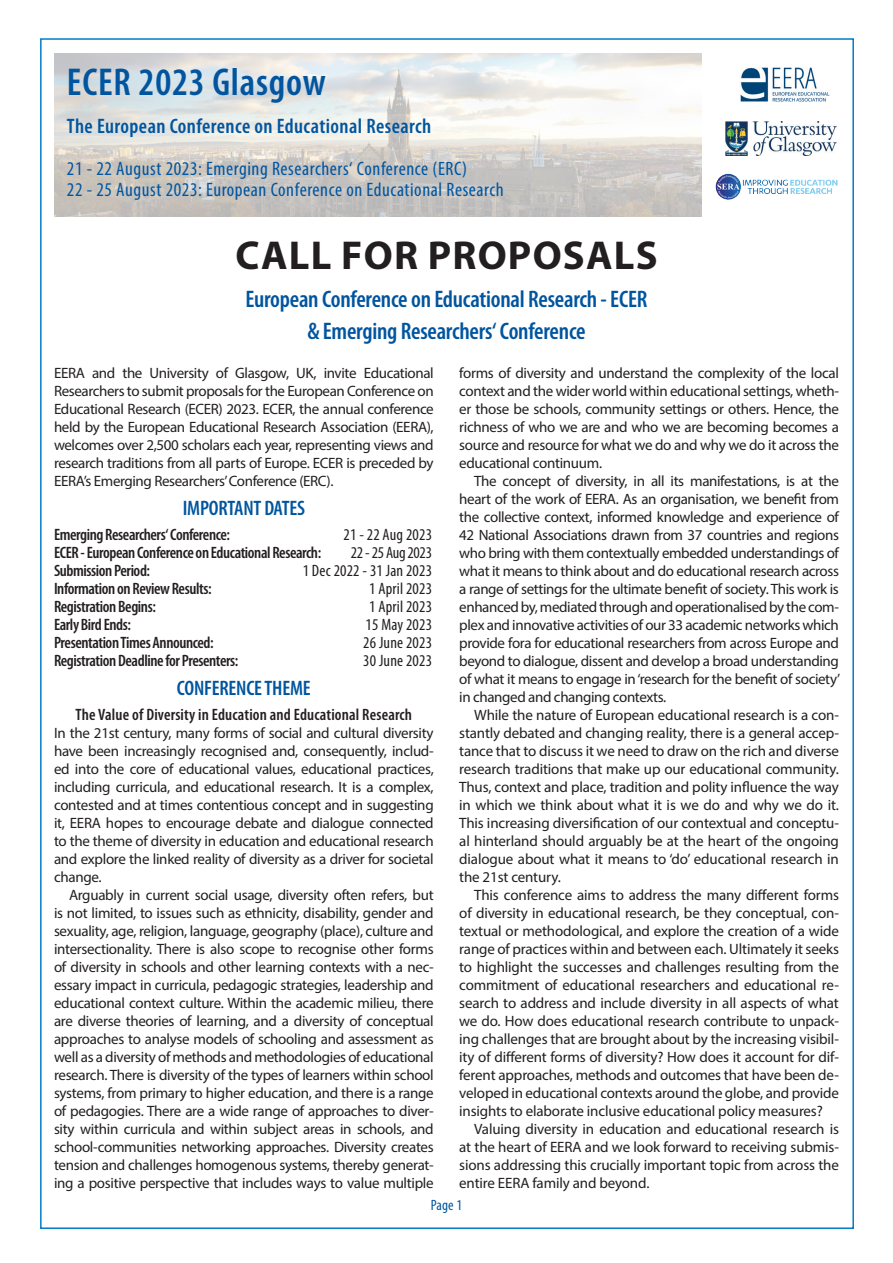
<style>
.page{position:relative;width:893px;height:1263px;background:#fff}
.page>*{position:absolute;margin:0;border:0;box-sizing:border-box;transform-origin:0 0}
.t1{font:700 40.5px "Myriad Pro";letter-spacing:.03em;color:#231f20}
.t2{font:600 condensed 39px "Myriad Pro";letter-spacing:.02em;color:#01559f}
.t3{font:600 condensed 24px/32px "Myriad Pro";letter-spacing:-.01em;color:#01559f;text-align:center}
.t4{font:600 condensed 21px "Myriad Pro";letter-spacing:.01em;color:#01559f}
.t5{font:600 condensed 21px "Myriad Pro";letter-spacing:-.01em;color:#01559f}
.t6{font:condensed 19.5px/21.5px "Myriad Pro";letter-spacing:.03em;color:#01559f}
.t7{font:600 condensed 16.5px "Myriad Pro";letter-spacing:-.025em;color:#231f20}
.t8{font:condensed 16.5px "Myriad Pro";letter-spacing:.01em;color:#231f20}
.t9{font:600 condensed 16.5px "Myriad Pro";letter-spacing:.01em;color:#231f20}
.t10{font:condensed 16.5px "Myriad Pro";letter-spacing:-.02em;color:#231f20}
.t11{font:15px/18px "Myriad Pro";letter-spacing:-.02em;color:#231f20;text-align:justify}
.t12{font:condensed 15px "Myriad Pro";color:#01559f}
</style>
<div class="page">
<img style="left:54px;top:54px;width:648px;height:163px">
<img style="left:725px;top:121px;width:111px;height:35px">
<img style="left:715px;top:173px;width:123px;height:27px">
<img style="left:740px;top:67px;width:90px;height:35px">
<h2 class="t2" style="left:67px;top:58px;width:260px">ECER 2023 Glasgow</h2>
<h3 class="t4" style="left:67px;top:113px;width:366px">The European Conference on Educational Research</h3>
<h3 class="t6" style="left:67px;top:157px;width:438px">21 - 22 August 2023: Emerging Researchers‘ Conference (ERC)<br>22 - 25 August 2023: European Conference on Educational Research</h3>
<h1 class="t1" style="left:235px;top:228px;width:424px">CALL FOR PROPOSALS</h1>
<h3 class="t3" style="left:246px;top:282px;width:403px">European Conference on Educational Research - ECER &amp; Emerging Researchers‘ Conference</h3>
<p class="t11" style="left:54px;top:364px;width:381px">EERA and the University of Glasgow, UK, invite Educational Researchers to submit proposals for the European Conference on Educational Research (ECER) 2023. ECER, the annual conference held by the European Educational Research Association (EERA), welcomes over 2,500 scholars each year, representing views and research traditions from all parts of Europe. ECER is preceded by EERA’s Emerging Researchers’ Conference (ERC).</p>
<h3 class="t5" style="left:183px;top:495px;width:124px">IMPORTANT DATES</h3>
<p class="t7" style="left:54px;top:524px;width:178px">Emerging Researchers‘ Conference:</p>
<p class="t8" style="left:344px;top:525px;width:90px">21 - 22 Aug 2023</p>
<p class="t7" style="left:54px;top:542px;width:269px">ECER - European Conference on Educational Research:</p>
<p class="t10" style="left:351px;top:543px;width:83px">22 - 25 Aug 2023</p>
<p class="t7" style="left:54px;top:560px;width:98px">Submission Period:</p>
<p class="t8" style="left:303px;top:561px;width:131px">1 Dec 2022 - 31 Jan 2023</p>
<p class="t7" style="left:54px;top:578px;width:159px">Information on Review Results:</p>
<p class="t8" style="left:369px;top:579px;width:64px">1 April 2023</p>
<p class="t7" style="left:54px;top:596px;width:103px">Registration Begins:</p>
<p class="t8" style="left:369px;top:597px;width:64px">1 April 2023</p>
<p class="t7" style="left:54px;top:614px;width:78px">Early Bird Ends:</p>
<p class="t8" style="left:366px;top:615px;width:68px">15 May 2023</p>
<p class="t7" style="left:54px;top:632px;width:161px">Presentation Times Announced:</p>
<p class="t8" style="left:363px;top:633px;width:70px">26 June 2023</p>
<p class="t7" style="left:54px;top:650px;width:186px">Registration Deadline for Presenters:</p>
<p class="t8" style="left:363px;top:651px;width:70px">30 June 2023</p>
<h3 class="t5" style="left:177px;top:675px;width:135px">CONFERENCE THEME</h3>
<p class="t9" style="left:76px;top:704px;width:338px">The Value of Diversity in Education and Educational Research</p>
<p class="t11" style="left:54px;top:724px;width:381px">In the 21st century, many forms of social and cultural diversity have been increasingly recognised and, consequently, includ&shy;ed into the core of educational values, educational practices, including curricula, and educational research. It is a complex, contested and at times contentious concept and in suggesting it, EERA hopes to encourage debate and dialogue connected to the theme of diversity in education and educational research and explore the linked reality of diversity as a driver for societal change.</p>
<p class="t11" style="left:54px;top:886px;width:381px;text-indent:15px">Arguably in current social usage, diversity often refers, but is not limited, to issues such as ethnicity, disability, gender and sexuality, age, religion, language, geography (place), culture and intersectionality. There is also scope to recognise other forms of diversity in schools and other learning contexts with a nec&shy;essary impact in curricula, pedagogic strategies, leadership and educational context culture. Within the academic milieu, there are diverse theories of learning, and a diversity of conceptual approaches to analyse models of schooling and assessment as well as a diversity of methods and methodologies of educational research. There is diversity of the types of learners within school systems, from primary to higher education, and there is a range of pedagogies. There are a wide range of approaches to diver&shy;sity within curricula and within subject areas in schools, and school-communities networking approaches. Diversity creates tension and challenges homogenous systems, thereby generat&shy;ing a positive perspective that includes ways to value multiple</p>
<p class="t11" style="left:459px;top:364px;width:381px">forms of diversity and understand the complexity of the local context and the wider world within educational settings, wheth&shy;er those be schools, community settings or others. Hence, the richness of who we are and who we are becoming becomes a source and resource for what we do and why we do it across the educational continuum.</p>
<p class="t11" style="left:459px;top:472px;width:382px;text-indent:15px">The concept of diversity, in all its manifestations, is at the heart of the work of EERA. As an organisation, we benefit from the collective context, informed knowledge and experience of 42 National Associations drawn from 37 countries and regions who bring with them contextually embedded understandings of what it means to think about and do educational research across a range of settings for the ultimate benefit of society. This work is enhanced by, mediated through and operationalised by the com&shy;plex and innovative activities of our 33 academic networks which provide fora for educational researchers from across Europe and beyond to dialogue, dissent and develop a broad understanding of what it means to engage in ‘research for the benefit of society’ in changed and changing contexts.</p>
<p class="t11" style="left:459px;top:706px;width:381px;text-indent:15px">While the nature of European educational research is a con&shy;stantly debated and changing reality, there is a general accep&shy;tance that to discuss it we need to draw on the rich and diverse research traditions that make up our educational community.<br>Thus, context and place, tradition and polity influence the way in which we think about what it is we do and why we do it.<br>This increasing diversification of our contextual and conceptu&shy;al hinterland should arguably be at the heart of the ongoing dialogue about what it means to ‘do’ educational research in the 21st century.</p>
<p class="t11" style="left:459px;top:886px;width:381px;text-indent:15px">This conference aims to address the many different forms of diversity in educational research, be they conceptual, con&shy;textual or methodological, and explore the creation of a wide range of practices within and between each. Ultimately it seeks to highlight the successes and challenges resulting from the commitment of educational researchers and educational re&shy;search to address and include diversity in all aspects of what we do. How does educational research contribute to unpack&shy;ing challenges that are brought about by the increasing visibil&shy;ity of different forms of diversity? How does it account for dif&shy;ferent approaches, methods and outcomes that have been de&shy;veloped in educational contexts around the globe, and provide insights to elaborate inclusive educational policy measures?</p>
<p class="t11" style="left:459px;top:1120px;width:381px;text-indent:15px">Valuing diversity in education and educational research is at the heart of EERA and we look forward to receiving submis&shy;sions addressing this crucially important topic from across the entire EERA family and beyond.</p>
<p class="t12" style="left:431px;top:1196px;width:33px">Page 1</p>
</div>
